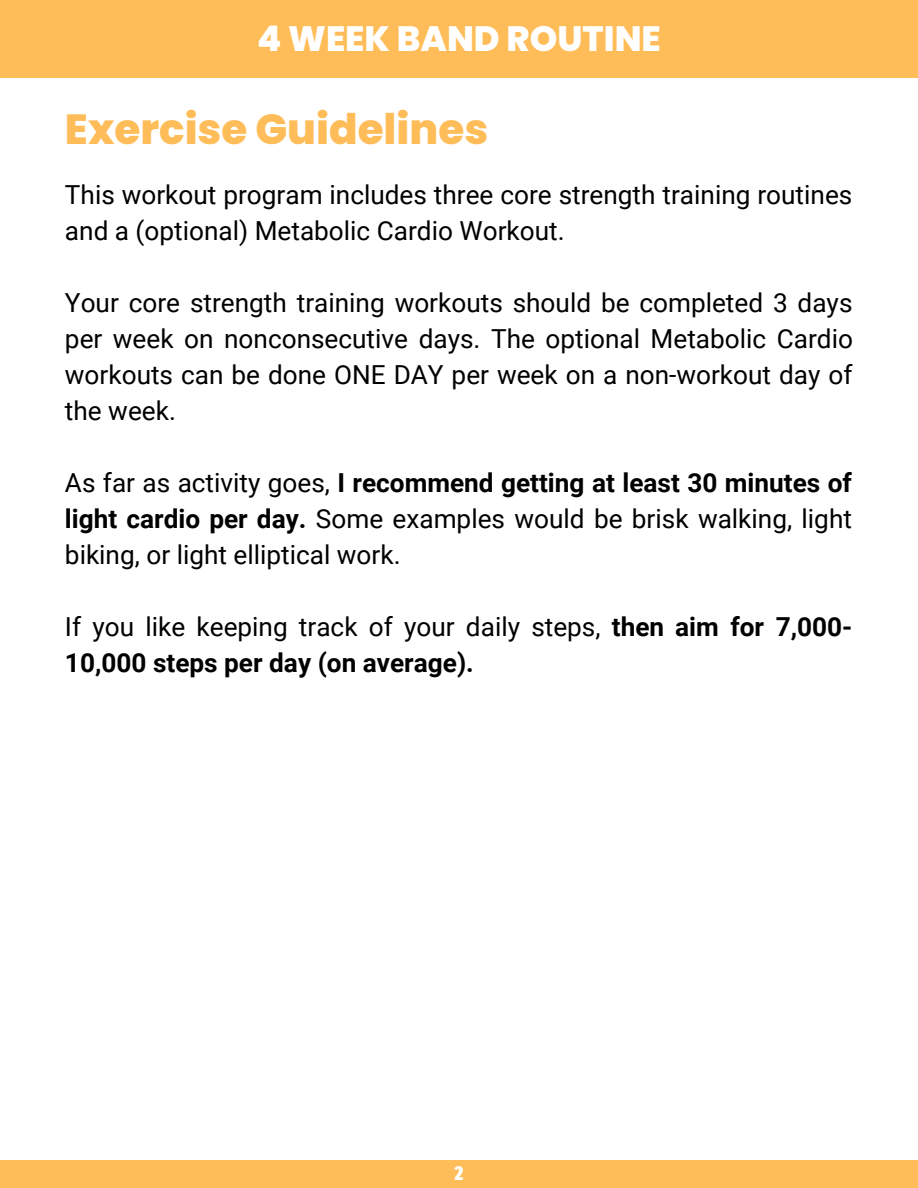
<style>
.page{position:relative;width:918px;height:1188px;background:#fff}
.page>*{position:absolute;margin:0;border:0;box-sizing:border-box;transform-origin:0 0}
.t1{font:800 42.15px "Poppins";color:#ffbd59}
.t2{font:800 35.25px "Poppins";color:#fff}
.t3{font:26.25px/36px "Roboto";color:#000;text-align:justify}
.t4{font:700 26.25px/36px "Roboto";color:#000}
.t5{font:900 extra-condensed 19.65px "Fira Sans";color:#fff}
.s1{font-weight:700}
.s2{font-weight:400}
</style>
<div class="page">
<div style="left:0;top:0;width:918px;height:77px;background:#ffbd59"></div>
<div style="left:0;top:1160px;width:918px;height:28px;background:#ffbd59"></div>
<p class="t2" style="left:257px;top:14px;width:405px">4 WEEK BAND ROUTINE</p>
<p class="t1" style="left:65px;top:100px;width:425px">Exercise Guidelines</p>
<p class="t3" style="left:65px;top:177px;width:789px">This workout program includes three core strength training routines and a (optional) Metabolic Cardio Workout.</p>
<p class="t3" style="left:65px;top:285px;width:790px">Your core strength training workouts should be completed 3 days per week on nonconsecutive days. The optional Metabolic Cardio workouts can be done ONE DAY per week on a non-workout day of the week.</p>
<p class="t3" style="left:65px;top:465px;width:789px">As far as activity goes, <span class="s1">I recommend getting at least 30 minutes of light cardio per day.</span> Some examples would be brisk walking, light biking, or light elliptical work.</p>
<p class="t4" style="left:65px;top:609px;width:789px"><span class="s2">If you like keeping track of your daily steps,</span> then aim for 7,000-<br>10,000 steps per day (on average).</p>
<p class="t5" style="left:455px;top:1162px;width:10px">2</p>
</div>
